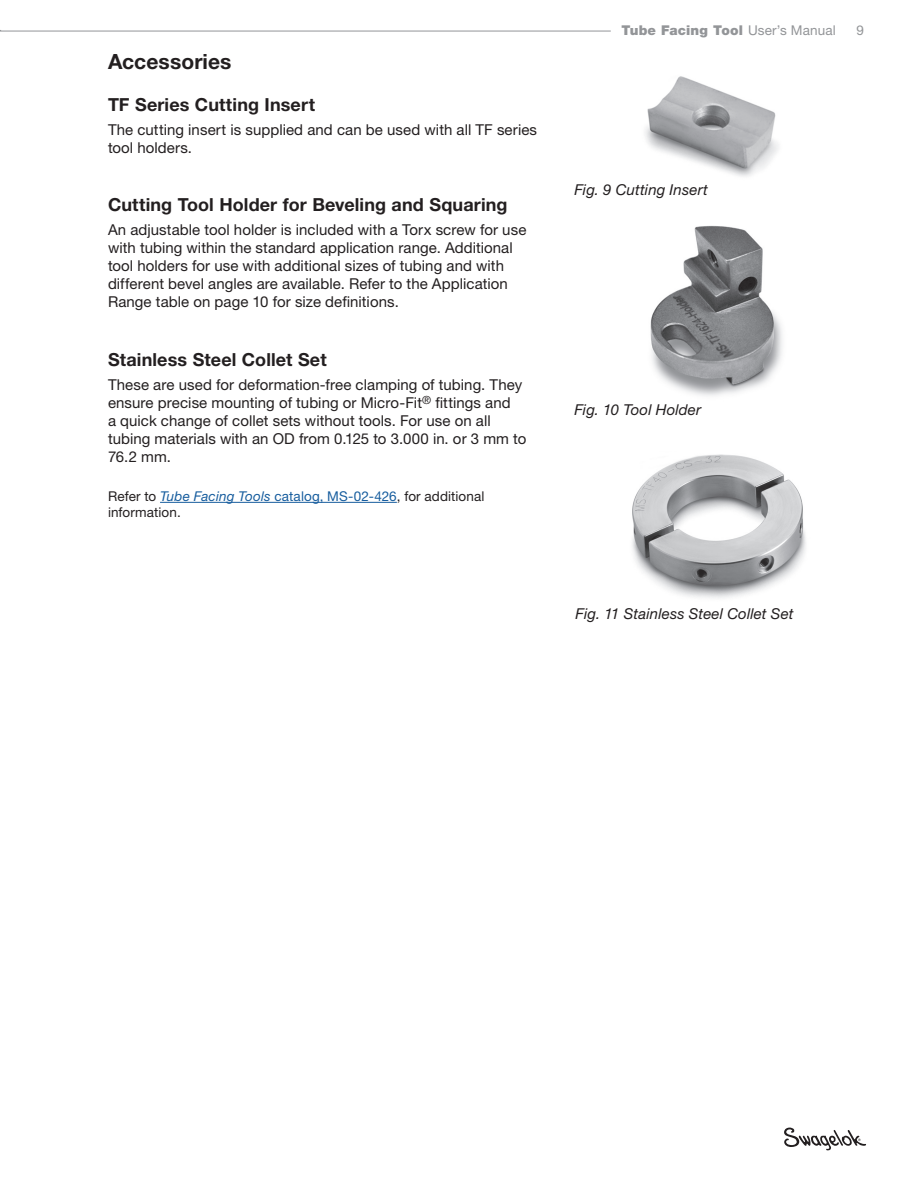
<style>
.page{position:relative;width:918px;height:1188px;background:#fff}
.page>*{position:absolute;margin:0;border:0;box-sizing:border-box;transform-origin:0 0}
.BC{font:700 21px "Helvetica Neue LT Std";letter-spacing:.005em;color:#231f20}
.subhd{font:700 18px "Helvetica Neue LT Std";letter-spacing:.005em;color:#231f20}
.BC-2{font:15px/18px "Helvetica Neue LT Std";letter-spacing:.005em;color:#231f20}
.Table_figure_title{font:italic 15px "Helvetica Neue LT Std";letter-spacing:.005em;color:#231f20}
.t1{font:13.5px/16.5px "Helvetica Neue LT Std";letter-spacing:.01em;color:#231f20}
.t2{font:900 13.5px "Helvetica Neue LT Std";letter-spacing:.01em;color:#939598}
.t3{font:13.5px "Helvetica Neue LT Std";color:#939598}
.s1{font-style:italic;color:#175d9e}
.s2{color:#175d9e}
.s3{font-weight:400}
</style>
<div class="page">
<svg style="left:784px;top:1128px;width:82px;height:22px"></svg>
<hr style="left:0;top:31px;width:611px;height:1px;background:#939598">
<hr style="left:160px;top:502px;width:237px;height:1px;background:#175d9e">
<img style="left:645px;top:76px;width:133px;height:101px">
<img style="left:632px;top:454px;width:174px;height:144px">
<img style="left:650px;top:225px;width:132px;height:171px">
<p class="BC" style="left:108px;top:49px;width:125px">Accessories</p>
<p class="subhd" style="left:108px;top:93px;width:209px">TF Series Cutting Insert</p>
<p class="BC-2" style="left:108px;top:120px;width:431px">The cutting insert is supplied and can be used with all TF series tool holders.</p>
<p class="subhd" style="left:108px;top:194px;width:401px">Cutting Tool Holder for Beveling and Squaring</p>
<p class="BC-2" style="left:108px;top:221px;width:420px">An adjustable tool holder is included with a Torx screw for use with tubing within the standard application range. Additional tool holders for use with additional sizes of tubing and with different bevel angles are available. Refer to the Application Range table on page 10 for size definitions.</p>
<p class="subhd" style="left:108px;top:348px;width:220px">Stainless Steel Collet Set</p>
<p class="BC-2" style="left:108px;top:375px;width:420px">These are used for deformation-free clamping of tubing. They ensure precise mounting of tubing or Micro-Fit<sup>®</sup> fittings and<br>a quick change of collet sets without tools. For use on all tubing materials with an OD from 0.125 to 3.000 in. or 3 mm to 76.2 mm.</p>
<p class="t1" style="left:108px;top:488px;width:378px">Refer to <span class="s1">Tube Facing Tools</span> <span class="s2">catalog, MS-02-426</span>, for additional information.</p>
<p class="t2" style="left:622px;top:22px;width:216px">Tube Facing Tool <span class="s3">User’s Manual</span></p>
<p class="t3" style="left:857px;top:22px;width:9px">9</p>
<p class="Table_figure_title" style="left:574px;top:181px;width:135px">Fig. 9 Cutting Insert</p>
<p class="Table_figure_title" style="left:574px;top:400px;width:128px">Fig. 10 Tool Holder</p>
<p class="Table_figure_title" style="left:576px;top:605px;width:220px">Fig. 11 Stainless Steel Collet Set</p>
</div>
